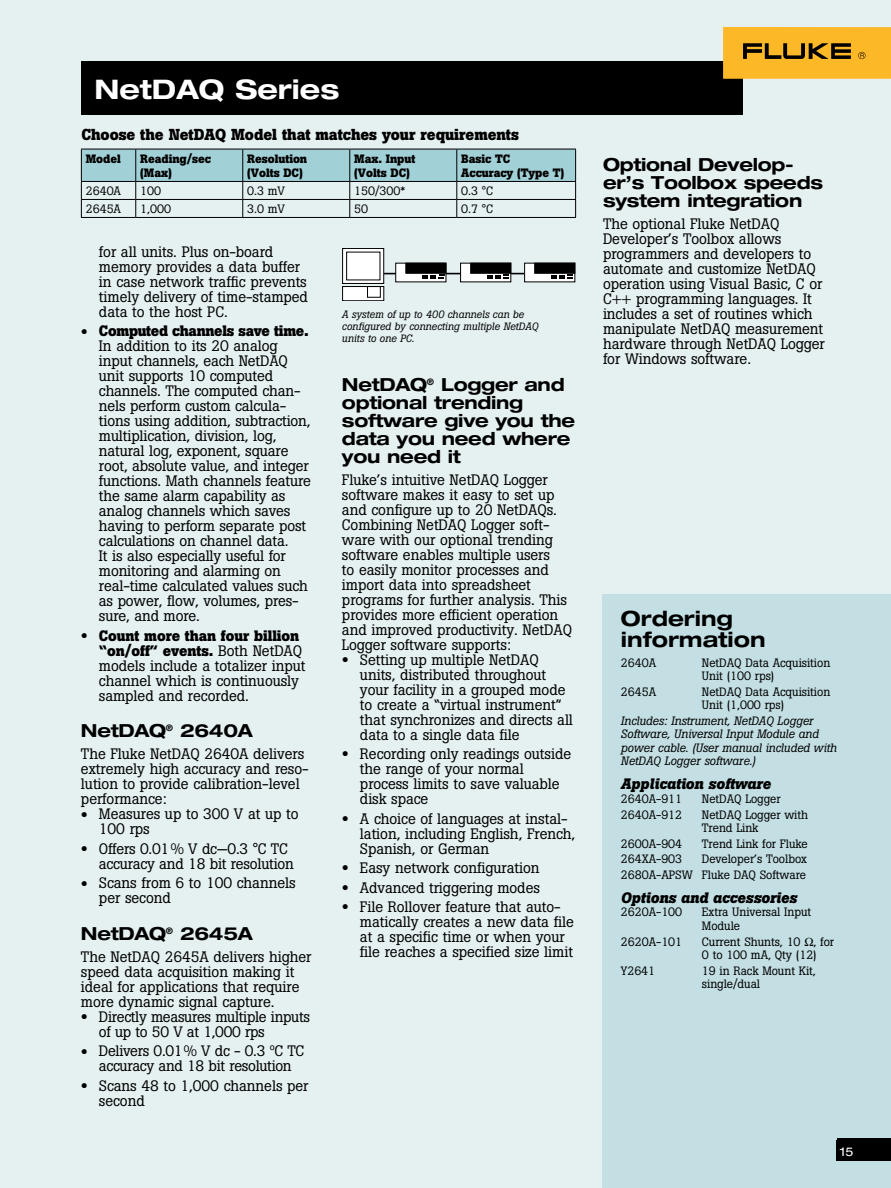
<style>
.page{position:relative;width:891px;height:1188px;background:#e5f0f1}
.page>*{position:absolute;margin:0;border:0;box-sizing:border-box;transform-origin:0 0}
.t1{font:700 expanded 27px "Helvetica Neue";color:#fff}
.t2{font:700 expanded 21px/21px "Helvetica Neue";color:#000}
.t3{font:700 expanded 18px/18px "Helvetica Neue";letter-spacing:-.015em;color:#000}
.t4{font:700 15.75px "Boton";letter-spacing:-.005em;color:#000}
.t5{font:15px/15px "Boton";letter-spacing:-.005em;color:#000}
.t6{font:italic 700 15px "Boton";letter-spacing:-.005em;color:#000}
.t7{font:12px/13.5px "Boton";letter-spacing:-.005em;color:#000}
.t8{font:italic 12px/13.5px "Boton";letter-spacing:-.005em;color:#000}
.t9{font:700 12px/14.4px "Boton";letter-spacing:-.005em;color:#000}
.t10{font:expanded 12px "Helvetica Neue";color:#fff}
.t11{font:italic 10.5px/12px "Boton";color:#000}
.s1{font-size:21px}
.s2{font-weight:700}
</style>
<div class="page">
<div style="left:603px;top:594px;width:288px;height:594px;background:#c3dfe3"></div>
<div style="left:81px;top:61px;width:661px;height:54px;background:#000"></div>
<div style="left:723px;top:27px;width:168px;height:52px;background:#fdb827"></div>
<svg style="left:743px;top:43px;width:108px;height:16px"></svg>
<svg style="left:858px;top:52px;width:8px;height:7px"></svg>
<hr style="left:383px;top:273px;width:144px;height:1px;background:#000">
<svg style="left:342px;top:248px;width:43px;height:53px;background:#cfd0d0"></svg>
<div style="left:395px;top:263px;width:51px;height:19px;background:#fff;border:1px solid #000"></div>
<div style="left:406px;top:263px;width:40px;height:11px;background:#000;border:1px solid #000"></div>
<svg style="left:422px;top:275px;width:22px;height:4px"></svg>
<div style="left:460px;top:263px;width:51px;height:19px;background:#fff"></div>
<div style="left:470px;top:263px;width:41px;height:11px;background:#000;border:1px solid #000"></div>
<svg style="left:487px;top:275px;width:22px;height:4px"></svg>
<div style="left:525px;top:263px;width:50px;height:19px;background:#fff"></div>
<div style="left:534px;top:263px;width:41px;height:11px;background:#000;border:1px solid #000"></div>
<svg style="left:551px;top:275px;width:22px;height:4px"></svg>
<div style="left:837px;top:1138px;width:54px;height:23px;background:#000"></div>
<svg style="left:81px;top:149px;width:495px;height:68px"></svg>
<hr style="left:81px;top:217px;width:55px;height:1px;background:#000">
<hr style="left:136px;top:217px;width:107px;height:1px;background:#000">
<hr style="left:243px;top:217px;width:107px;height:1px;background:#000">
<hr style="left:350px;top:217px;width:107px;height:1px;background:#000">
<hr style="left:457px;top:217px;width:119px;height:1px;background:#000">
<h1 class="t1" style="left:94px;top:72px;width:246px">NetDAQ Series</h1>
<p class="t4" style="left:81px;top:125px;width:439px">Choose the NetDAQ Model that matches your requirements</p>
<p class="t9" style="left:86px;top:151px;width:37px">Model</p>
<p class="t9" style="left:140px;top:151px;width:72px">Reading/sec (Max)</p>
<p class="t9" style="left:247px;top:151px;width:61px">Resolution (Volts DC)</p>
<p class="t9" style="left:354px;top:151px;width:63px">Max. Input (Volts DC)</p>
<p class="t9" style="left:461px;top:151px;width:104px">Basic TC<br>Accuracy (Type T)</p>
<p class="t7" style="left:86px;top:184px;width:37px">2640A</p>
<p class="t7" style="left:140px;top:184px;width:22px">100</p>
<p class="t7" style="left:247px;top:184px;width:39px">0.3 mV</p>
<p class="t7" style="left:354px;top:184px;width:52px">150/300*</p>
<p class="t7" style="left:461px;top:184px;width:33px">0.3 °C</p>
<p class="t7" style="left:86px;top:202px;width:37px">2645A</p>
<p class="t7" style="left:140px;top:202px;width:32px">1,000</p>
<p class="t7" style="left:247px;top:202px;width:39px">3.0 mV</p>
<p class="t7" style="left:354px;top:202px;width:15px">50</p>
<p class="t7" style="left:461px;top:202px;width:33px">0.7 °C</p>
<p class="t5" style="left:99px;top:244px;width:211px">for all units. Plus on-board memory provides a data buffer in case network traffic prevents timely delivery of time-stamped data to the host PC.</p>
<p class="t5" style="left:99px;top:324px;width:213px;text-indent:-18px"><span class="s1">•</span> <span class="s2">Computed channels save time.<br></span>In addition to its 20 analog input channels, each NetDAQ unit supports 10 computed channels. The computed chan&shy;nels perform custom calcula&shy;tions using addition, subtraction, multiplication, division, log, natural log, exponent, square root, absolute value, and integer functions. Math channels feature the same alarm capability as analog channels which saves having to perform separate post calculations on channel data.<br>It is also especially useful for monitoring and alarming on real-time calculated values such as power, flow, volumes, pres&shy;sure, and more.</p>
<p class="t5" style="left:99px;top:628px;width:208px;text-indent:-18px"><span class="s1">•</span> <span class="s2">Count more than four billion “on/off” events.</span> Both NetDAQ models include a totalizer input channel which is continuously sampled and recorded.</p>
<p class="t3" style="left:81px;top:721px;width:173px">NetDAQ<sup>®</sup> 2640A</p>
<p class="t5" style="left:81px;top:747px;width:229px">The Fluke NetDAQ 2640A delivers extremely high accuracy and reso&shy;lution to provide calibration-level performance:</p>
<p class="t5" style="left:99px;top:807px;width:201px;text-indent:-18px"><span class="s1">•</span> Measures up to 300 V at up to<br>100 rps</p>
<p class="t5" style="left:99px;top:841px;width:196px;text-indent:-18px"><span class="s1">•</span> Offers 0.01% V dc—0.3 °C TC accuracy and 18 bit resolution</p>
<p class="t5" style="left:99px;top:876px;width:198px;text-indent:-18px"><span class="s1">•</span> Scans from 6 to 100 channels per second</p>
<p class="t3" style="left:81px;top:924px;width:173px">NetDAQ<sup>®</sup> 2645A</p>
<p class="t5" style="left:81px;top:949px;width:232px">The NetDAQ 2645A delivers higher speed data acquisition making it ideal for applications that require more dynamic signal capture.</p>
<p class="t5" style="left:99px;top:1009px;width:213px;text-indent:-18px"><span class="s1">•</span> Directly measures multiple inputs of up to 50 V at 1,000 rps</p>
<p class="t5" style="left:81px;top:1044px;width:225px;text-align:center"><span class="s1">•</span> Delivers 0.01% V dc - 0.3 ºC TC accuracy and 18 bit resolution</p>
<p class="t5" style="left:99px;top:1078px;width:211px;text-indent:-18px"><span class="s1">•</span> Scans 48 to 1,000 channels per second</p>
<p class="t11" style="left:342px;top:309px;width:198px">A system of up to 400 channels can be configured by connecting multiple NetDAQ units to one PC.</p>
<p class="t3" style="left:342px;top:375px;width:235px">NetDAQ<sup>®</sup> Logger and optional trending software give you the data you need where you need it</p>
<p class="t5" style="left:342px;top:472px;width:232px">Fluke’s intuitive NetDAQ Logger software makes it easy to set up and configure up to 20 NetDAQs.<br>Combining NetDAQ Logger soft&shy;ware with our optional trending software enables multiple users<br>to easily monitor processes and import data into spreadsheet programs for further analysis. This provides more efficient operation and improved productivity. NetDAQ<br>Logger software supports:</p>
<p class="t5" style="left:360px;top:652px;width:215px;text-indent:-18px"><span class="s1">•</span> Setting up multiple NetDAQ units, distributed throughout your facility in a grouped mode to create a “virtual instrument” that synchronizes and directs all data to a single data file</p>
<p class="t5" style="left:360px;top:746px;width:213px;text-indent:-18px"><span class="s1">•</span> Recording only readings outside the range of your normal process limits to save valuable disk space</p>
<p class="t5" style="left:360px;top:811px;width:217px;text-indent:-18px"><span class="s1">•</span> A choice of languages at instal&shy;lation, including English, French,<br>Spanish, or German</p>
<p class="t5" style="left:342px;top:860px;width:199px"><span class="s1">•</span> Easy network configuration</p>
<p class="t5" style="left:342px;top:880px;width:200px"><span class="s1">•</span> Advanced triggering modes</p>
<p class="t5" style="left:360px;top:899px;width:215px;text-indent:-18px"><span class="s1">•</span> File Rollover feature that auto&shy;matically creates a new data file at a specific time or when your file reaches a specified size limit</p>
<p class="t3" style="left:603px;top:155px;width:222px">Optional Develop&shy;er’s Toolbox speeds system integration</p>
<p class="t5" style="left:603px;top:216px;width:223px">The optional Fluke NetDAQ<br>Developer’s Toolbox allows programmers and developers to automate and customize NetDAQ operation using Visual Basic, C or<br>C++ programming languages. It includes a set of routines which manipulate NetDAQ measurement hardware through NetDAQ Logger for Windows software.</p>
<h2 class="t2" style="left:621px;top:607px;width:146px">Ordering information</h2>
<p class="t7" style="left:621px;top:656px;width:37px">2640A</p>
<p class="t7" style="left:702px;top:656px;width:130px">NetDAQ Data Acquisition<br>Unit (100 rps)</p>
<p class="t7" style="left:621px;top:685px;width:37px">2645A</p>
<p class="t7" style="left:702px;top:685px;width:130px">NetDAQ Data Acquisition<br>Unit (1,000 rps)</p>
<p class="t8" style="left:621px;top:714px;width:218px">Includes: Instrument, NetDAQ Logger Software, Universal Input Module and power cable. (User manual included with NetDAQ Logger software.)</p>
<p class="t6" style="left:621px;top:775px;width:151px">Application software</p>
<p class="t7" style="left:621px;top:792px;width:63px">2640A-911</p>
<p class="t7" style="left:702px;top:792px;width:80px">NetDAQ Logger</p>
<p class="t7" style="left:621px;top:808px;width:63px">2640A-912</p>
<p class="t7" style="left:702px;top:808px;width:108px">NetDAQ Logger with<br>Trend Link</p>
<p class="t7" style="left:621px;top:837px;width:63px">2600A-904</p>
<p class="t7" style="left:702px;top:837px;width:107px">Trend Link for Fluke</p>
<p class="t7" style="left:621px;top:852px;width:63px">264XA-903</p>
<p class="t7" style="left:621px;top:851px;width:188px;line-height:15.6px;text-align:right">Developer’s Toolbox<br>2680A-APSW Fluke DAQ Software</p>
<p class="t6" style="left:621px;top:889px;width:178px">Options and accessories</p>
<p class="t7" style="left:621px;top:905px;width:63px">2620A-100</p>
<p class="t7" style="left:702px;top:905px;width:111px">Extra Universal Input<br>Module</p>
<p class="t7" style="left:621px;top:935px;width:63px">2620A-101</p>
<p class="t7" style="left:702px;top:935px;width:134px">Current Shunts, 10 , for<br>0 to 100 mA, Qty (12)</p>
<p class="t7" style="left:621px;top:964px;width:36px">Y2641</p>
<p class="t7" style="left:702px;top:964px;width:115px">19 in Rack Mount Kit, single/dual</p>
<p class="t10" style="left:840px;top:1144px;width:15px">15</p>
</div>
